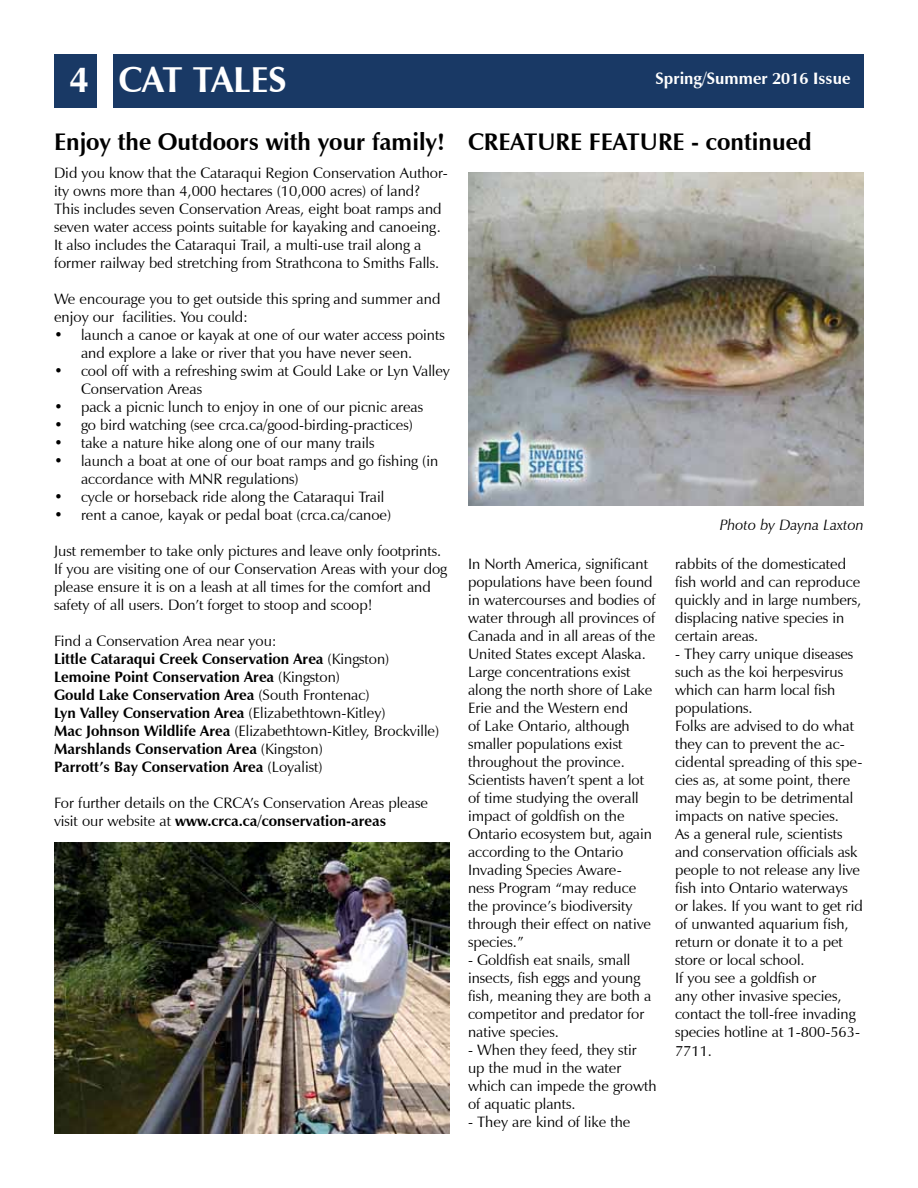
<style>
.page{position:relative;width:918px;height:1188px;background:#fff}
.page>*{position:absolute;margin:0;border:0;box-sizing:border-box;transform-origin:0 0}
.t1{font:700 36px "Zapf Humanist 601 BT";color:#fff}
.t2{font:700 24px "Zapf Humanist 601 BT";color:#000}
.t3{font:700 16.5px "Zapf Humanist 601 BT";color:#fff}
.t4{font:15px/18px "Zapf Humanist 601 BT";color:#000}
.t5{font:700 15px/18px "Zapf Humanist 601 BT";color:#000}
.t6{font:italic 15px "Zapf Humanist 601 BT";color:#000}
.s1{font-weight:400}
.s2{font-weight:700}
</style>
<div class="page">
<img style="left:54px;top:842px;width:396px;height:292px">
<img style="left:468px;top:173px;width:396px;height:332px">
<div style="left:54px;top:54px;width:810px;height:54px;background:#193965"></div>
<div style="left:98px;top:44px;width:15px;height:72px;background:#fff"></div>
<h1 class="t1" style="left:69px;top:58px;width:219px">4 CAT TALES</h1>
<p class="t3" style="left:656px;top:68px;width:197px">Spring/Summer 2016 Issue</p>
<h2 class="t2" style="left:54px;top:127px;width:759px">Enjoy the Outdoors with your family! CREATURE FEATURE - continued</h2>
<p class="t4" style="left:54px;top:164px;width:395px">Did you know that the Cataraqui Region Conservation Author&shy;ity owns more than 4,000 hectares (10,000 acres) of land?<br>This includes seven Conservation Areas, eight boat ramps and seven water access points suitable for kayaking and canoeing.<br>It also includes the Cataraqui Trail, a multi-use trail along a former railway bed stretching from Strathcona to Smiths Falls.</p>
<p class="t4" style="left:54px;top:290px;width:388px">We encourage you to get outside this spring and summer and enjoy our facilities. You could:</p>
<p class="t4" style="left:54px;top:326px;width:392px;text-align:center">• launch a canoe or kayak at one of our water access points and explore a lake or river that you have never seen.</p>
<p class="t4" style="left:81px;top:362px;width:370px;text-indent:-27px">• cool off with a refreshing swim at Gould Lake or Lyn Valley<br>Conservation Areas</p>
<p class="t4" style="left:54px;top:398px;width:371px">• pack a picnic lunch to enjoy in one of our picnic areas</p>
<p class="t4" style="left:54px;top:416px;width:360px">• go bird watching (see crca.ca/good-birding-practices)</p>
<p class="t4" style="left:54px;top:434px;width:322px">• take a nature hike along one of our many trails</p>
<p class="t4" style="left:81px;top:452px;width:359px;text-indent:-27px">• launch a boat at one of our boat ramps and go fishing (in accordance with MNR regulations)</p>
<p class="t4" style="left:54px;top:488px;width:332px">• cycle or horseback ride along the Cataraqui Trail</p>
<p class="t4" style="left:54px;top:506px;width:339px">• rent a canoe, kayak or pedal boat (crca.ca/canoe)</p>
<p class="t4" style="left:54px;top:542px;width:395px">Just remember to take only pictures and leave only footprints.<br>If you are visiting one of our Conservation Areas with your dog please ensure it is on a leash at all times for the comfort and safety of all users. Don’t forget to stoop and scoop!</p>
<p class="t5" style="left:54px;top:632px;width:387px"><span class="s1">Find a Conservation Area near you:<br></span>Little Cataraqui Creek Conservation Area <span class="s1">(Kingston)<br></span>Lemoine Point Conservation Area <span class="s1">(Kingston)<br></span>Gould Lake Conservation Area <span class="s1">(South Frontenac)<br></span>Lyn Valley Conservation Area <span class="s1">(Elizabethtown-Kitley)<br></span>Mac Johnson Wildlife Area <span class="s1">(Elizabethtown-Kitley, Brockville)<br></span>Marshlands Conservation Area <span class="s1">(Kingston)<br></span>Parrott’s Bay Conservation Area <span class="s1">(Loyalist)</span></p>
<p class="t4" style="left:54px;top:794px;width:375px">For further details on the CRCA’s Conservation Areas please visit our website at <span class="s2">www.crca.ca/conservation-areas</span></p>
<p class="t6" style="left:720px;top:515px;width:146px">Photo by Dayna Laxton</p>
<p class="t4" style="left:468px;top:555px;width:189px">In North America, significant populations have been found in watercourses and bodies of water through all provinces of<br>Canada and in all areas of the<br>United States except Alaska.<br>Large concentrations exist along the north shore of Lake<br>Erie and the Western end<br>of Lake Ontario, although smaller populations exist throughout the province.<br>Scientists haven’t spent a lot of time studying the overall impact of goldfish on the<br>Ontario ecosystem but, again according to the Ontario<br>Invading Species Aware-<br>ness Program “may reduce the province’s biodiversity through their effect on native species.”</p>
<p class="t4" style="left:468px;top:951px;width:185px">- Goldfish eat snails, small insects, fish eggs and young fish, meaning they are both a competitor and predator for native species.</p>
<p class="t4" style="left:468px;top:1041px;width:190px">- When they feed, they stir up the mud in the water which can impede the growth of aquatic plants.</p>
<p class="t4" style="left:468px;top:1113px;width:164px">- They are kind of like the</p>
<p class="t4" style="left:675px;top:555px;width:188px">rabbits of the domesticated fish world and can reproduce quickly and in large numbers, displacing native species in certain areas.</p>
<p class="t4" style="left:675px;top:645px;width:189px">- They carry unique diseases such as the koi herpesvirus which can harm local fish populations.<br>Folks are advised to do what they can to prevent the ac&shy;cidental spreading of this spe&shy;cies as, at some point, there may begin to be detrimental impacts on native species.<br>As a general rule, scientists and conservation officials ask people to not release any live fish into Ontario waterways or lakes. If you want to get rid of unwanted aquarium fish, return or donate it to a pet store or local school.<br>If you see a goldfish or<br>any other invasive species, contact the toll-free invading species hotline at 1-800-563-</p>
<p class="t4" style="left:675px;top:1042px;width:39px">7711.</p>
</div>
